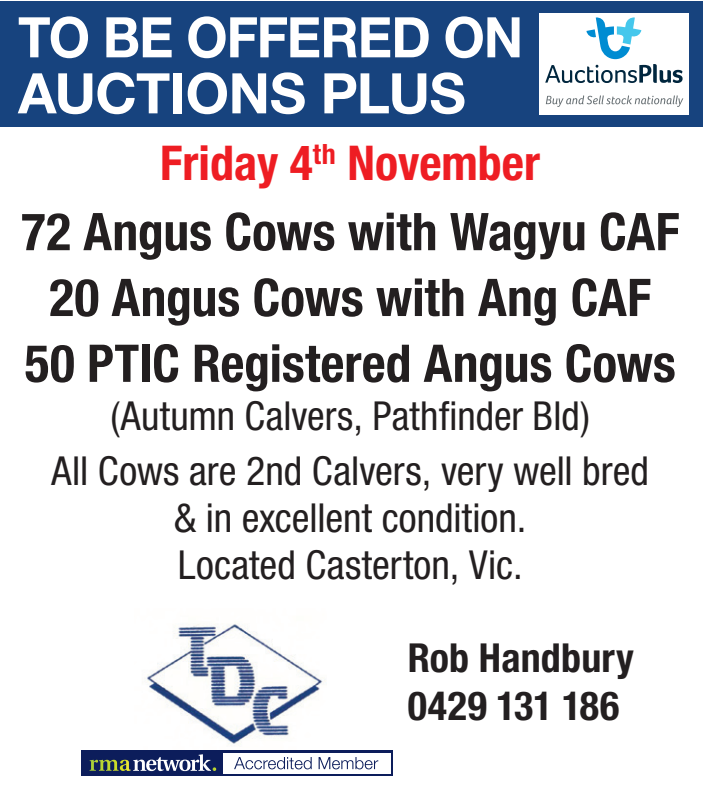
<style>
.page{position:relative;width:703px;height:794px;background:#fff}
.page>*{position:absolute;margin:0;border:0;box-sizing:border-box;transform-origin:0 0}
.t1{font:700 56px "Helvetica Neue";letter-spacing:-.02em;color:#fff;scale:.95 1}
.t2{font:700 56px "Helvetica Neue";letter-spacing:-.02em;color:#fff}
.t3{font:700 condensed 52px/66px "Helvetica Neue LT Std";color:#231f20;text-align:center}
.t4{font:700 condensed 48px "Helvetica Neue LT Std";color:#ee1d23}
.t5{font:condensed 40px/55.2px "Helvetica Neue LT Std";color:#231f20;text-align:center}
.t6{font:700 condensed 40px/48px "Helvetica Neue LT Std";letter-spacing:.005em;color:#231f20}
</style>
<div class="page">
<img style="left:144px;top:624px;width:182px;height:121px">
<div style="left:82px;top:750px;width:311px;height:26px;background:#0c1d5b"></div>
<div style="left:223px;top:753px;width:167px;height:20px;background:#fff"></div>
<svg style="left:234px;top:757px;width:78px;height:12px"></svg>
<svg style="left:319px;top:757px;width:59px;height:12px"></svg>
<svg style="left:179px;top:759px;width:12px;height:12px"></svg>
<svg style="left:191px;top:754px;width:25px;height:17px"></svg>
<svg style="left:90px;top:757px;width:90px;height:14px"></svg>
<div style="left:0;top:1px;width:703px;height:126px;background:#17437e"></div>
<div style="left:539px;top:13px;width:149px;height:101px;background:#fff"></div>
<svg style="left:545px;top:17px;width:138px;height:66px"></svg>
<svg style="left:546px;top:95px;width:137px;height:12px"></svg>
<p class="t1" style="left:18px;top:3px;width:533px">TO BE OFFERED ON</p>
<p class="t2" style="left:18px;top:59px;width:449px">AUCTIONS PLUS</p>
<p class="t4" style="left:160px;top:134px;width:381px">Friday 4<sup>th</sup> November</p>
<p class="t3" style="left:21px;top:198px;width:660px">72 Angus Cows with Wagyu CAF<br>20 Angus Cows with Ang CAF<br>50 PTIC Registered Angus Cows</p>
<p class="t5" style="left:51px;top:388px;width:599px">(Autumn Calvers, Pathfinder Bld)<br>All Cows are 2nd Calvers, very well bred</p>
<p class="t5" style="left:174px;top:494px;width:354px;line-height:46.8px;text-align:left">&amp; in excellent condition.<br>Located Casterton, Vic.</p>
<p class="t6" style="left:408px;top:633px;width:228px">Rob Handbury<br>0429 131 186</p>
</div>
